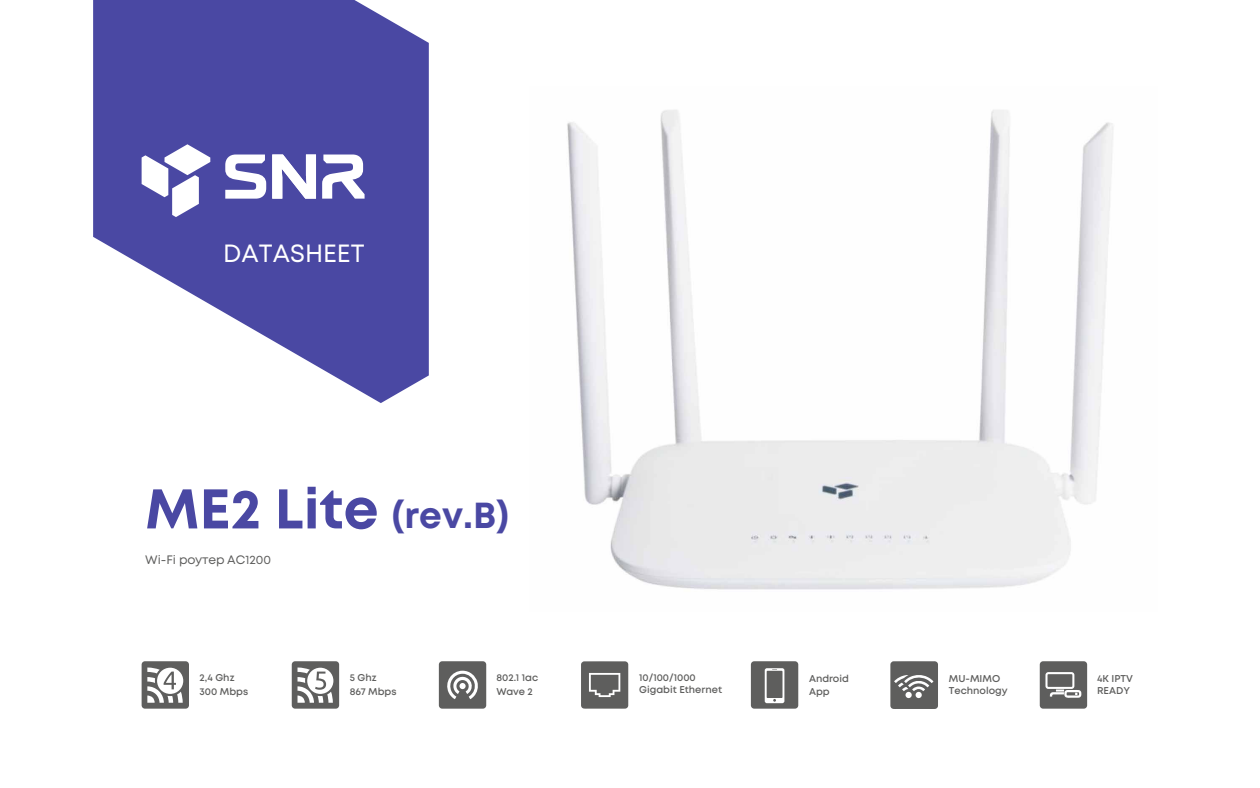
<style>
.page{position:relative;width:1260px;height:788px;background:#fff}
.page>*{position:absolute;margin:0;border:0;box-sizing:border-box;transform-origin:0 0}
.t1{font:700 55.74px "Mont";color:#4a48a3}
.t2{font:24.94px "Mont";color:#fff}
.t3{font:12.25px "Mont";color:#5e5e5d}
.t4{font:600 9.89px/13.7px "Mont";color:#5e5e5d}
.s1{font-size:36.23px}
</style>
<div class="page">
<img style="left:567px;top:110px;width:546px;height:480px">
<svg style="left:93px;top:0;width:336px;height:403px;fill:#4a48a3"></svg>
<svg style="left:225px;top:154px;width:140px;height:45px"></svg>
<svg style="left:142px;top:144px;width:68px;height:73px"></svg>
<svg style="left:142px;top:661px;width:47px;height:47px"></svg>
<svg style="left:292px;top:661px;width:47px;height:47px"></svg>
<svg style="left:439px;top:661px;width:47px;height:47px;background:#7a7a79"></svg>
<svg style="left:1040px;top:661px;width:47px;height:47px;background:#757574"></svg>
<svg style="left:751px;top:661px;width:47px;height:47px;background:#717170"></svg>
<svg style="left:581px;top:661px;width:47px;height:48px;background:#6e6e6d"></svg>
<svg style="left:890px;top:661px;width:48px;height:48px;background:#747473"></svg>
<h2 class="t2" style="left:223px;top:237px;width:143px">DATASHEET</h2>
<h1 class="t1" style="left:145px;top:472px;width:365px">ME2 Lite <span class="s1">(rev.B)</span></h1>
<p class="t3" style="left:145px;top:552px;width:127px">Wi-Fi роутер AC1200</p>
<p class="t4" style="left:639px;top:671px;width:84px;line-height:11.9px">10/100/1000<br>Gigabit Ethernet</p>
<p class="t4" style="left:949px;top:672px;width:60px;line-height:11.9px">MU-MIMO<br>Technology</p>
<p class="t4" style="left:200px;top:670px;width:50px">2,4 Ghz<br>300 Мbps</p>
<p class="t4" style="left:350px;top:670px;width:48px">5 Ghz<br>867 Mbps</p>
<p class="t4" style="left:497px;top:671px;width:43px">802.1 1ac<br>Wave 2</p>
<p class="t4" style="left:1097px;top:672px;width:37px;line-height:11.9px">4K IPTV<br>READY</p>
<p class="t4" style="left:809px;top:671px;width:41px">Android<br>App</p>
</div>
